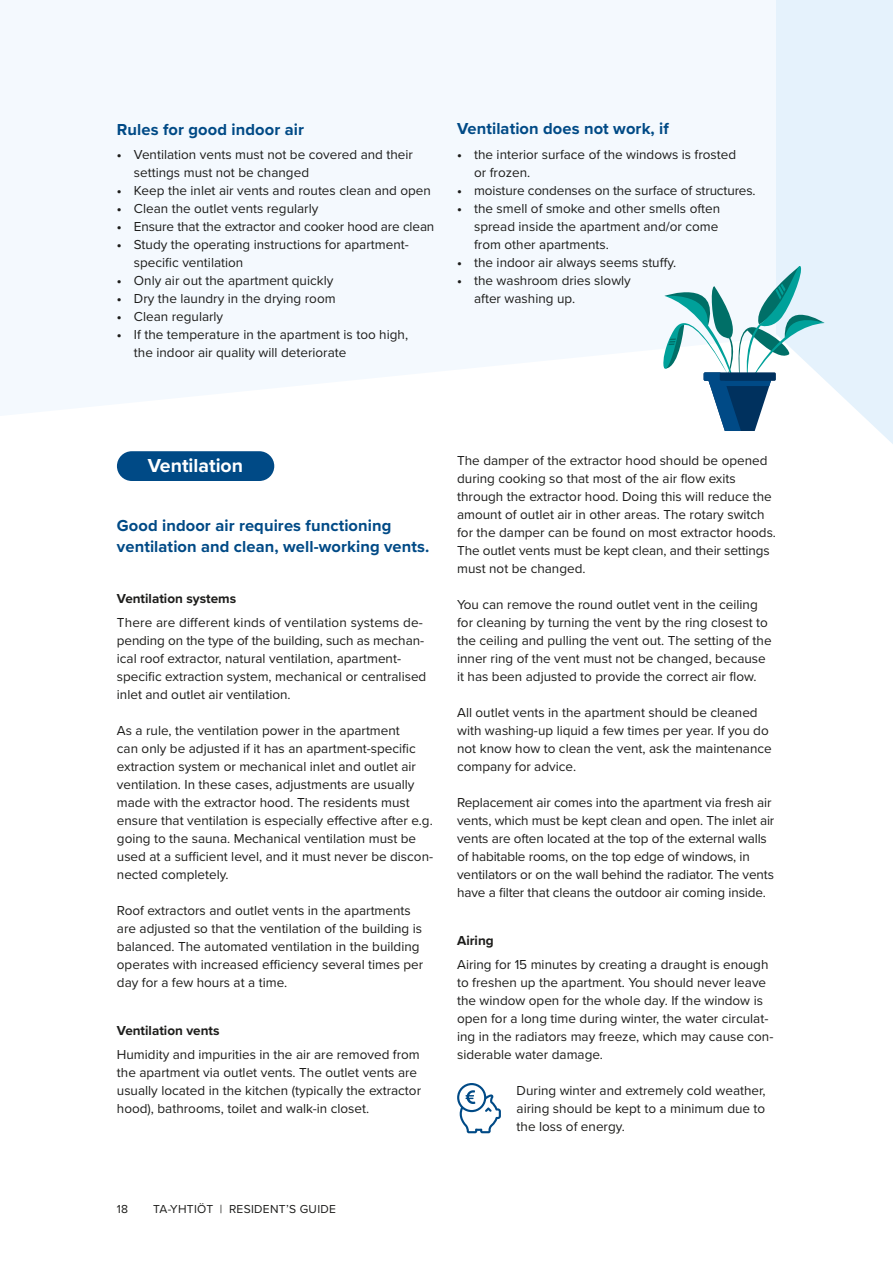
<style>
.page{position:relative;width:893px;height:1263px;background:#fff}
.page>*{position:absolute;margin:0;border:0;box-sizing:border-box;transform-origin:0 0}
.t1{font:700 19.5px "Proxima Nova";color:#fff}
.t2{font:700 16.5px/21px "Proxima Nova";letter-spacing:.005em;color:#004a86}
.t3{font:13.5px/18px "Proxima Nova";color:#1d1d1b}
.t4{font:700 13.5px "Proxima Nova";color:#1d1d1b}
.t5{font:12px "Proxima Nova";letter-spacing:.025em;color:#1d1d1b}
.s1{font-weight:700}
</style>
<div class="page">
<svg style="left:457px;top:1083px;width:44px;height:50px"></svg>
<svg style="left:0;top:0;width:776px;height:416px;fill:#f4f9fe"></svg>
<div style="left:776px;top:0;width:117px;height:444px;background:#e5f2fc"></div>
<svg style="left:663px;top:266px;width:161px;height:165px"></svg>
<div style="left:117px;top:451px;width:157px;height:30px;background:#004a86;border-radius:15px"></div>
<hr style="left:892px;top:915px;width:1px;height:216px;background:#e9f4fd">
<p class="t2" style="left:117px;top:118px;width:189px">Rules for good indoor air</p>
<p class="t3" style="left:134px;top:145px;width:281px;text-indent:-17px"><span class="s1">•</span> Ventilation vents must not be covered and their settings must not be changed</p>
<p class="t3" style="left:117px;top:181px;width:316px"><span class="s1">•</span> Keep the inlet air vents and routes clean and open</p>
<p class="t3" style="left:117px;top:199px;width:203px"><span class="s1">•</span> Clean the outlet vents regularly</p>
<p class="t3" style="left:117px;top:217px;width:319px"><span class="s1">•</span> Ensure that the extractor and cooker hood are clean</p>
<p class="t3" style="left:134px;top:235px;width:276px;text-indent:-17px"><span class="s1">•</span> Study the operating instructions for apartment&shy;specific ventilation</p>
<p class="t3" style="left:117px;top:271px;width:218px"><span class="s1">•</span> Only air out the apartment quickly</p>
<p class="t3" style="left:117px;top:289px;width:220px"><span class="s1">•</span> Dry the laundry in the drying room</p>
<p class="t3" style="left:117px;top:307px;width:108px"><span class="s1">•</span> Clean regularly</p>
<p class="t3" style="left:134px;top:325px;width:276px;text-indent:-17px"><span class="s1">•</span> If the temperature in the apartment is too high, the indoor air quality will deteriorate</p>
<p class="t2" style="left:457px;top:117px;width:213px">Ventilation does not work, if</p>
<p class="t3" style="left:474px;top:145px;width:264px;text-indent:-17px"><span class="s1">•</span> the interior surface of the windows is frosted or frozen.</p>
<p class="t3" style="left:457px;top:181px;width:300px"><span class="s1">•</span> moisture condenses on the surface of structures.</p>
<p class="t3" style="left:474px;top:199px;width:248px;text-indent:-17px"><span class="s1">•</span> the smell of smoke and other smells often spread inside the apartment and/or come from other apartments.</p>
<p class="t3" style="left:457px;top:253px;width:221px"><span class="s1">•</span> the indoor air always seems stuffy.</p>
<p class="t3" style="left:474px;top:271px;width:158px;text-indent:-17px"><span class="s1">•</span> the washroom dries slowly after washing up.</p>
<h1 class="t1" style="left:148px;top:451px;width:97px">Ventilation</h1>
<p class="t2" style="left:117px;top:515px;width:314px">Good indoor air requires functioning ventilation and clean, well-working vents.</p>
<p class="t4" style="left:117px;top:588px;width:121px">Ventilation systems</p>
<p class="t3" style="left:117px;top:613px;width:311px">There are different kinds of ventilation systems de&shy;pending on the type of the building, such as mechan&shy;ical roof extractor, natural ventilation, apartment&shy;specific extraction system, mechanical or centralised inlet and outlet air ventilation.</p>
<p class="t3" style="left:117px;top:721px;width:318px">As a rule, the ventilation power in the apartment<br>can only be adjusted if it has an apartment-specific extraction system or mechanical inlet and outlet air ventilation. In these cases, adjustments are usually made with the extractor hood. The residents must ensure that ventilation is especially effective after e.g. going to the sauna. Mechanical ventilation must be used at a sufficient level, and it must never be discon&shy;nected completely.</p>
<p class="t3" style="left:117px;top:901px;width:308px">Roof extractors and outlet vents in the apartments are adjusted so that the ventilation of the building is balanced. The automated ventilation in the building operates with increased efficiency several times per day for a few hours at a time.</p>
<p class="t4" style="left:117px;top:1020px;width:104px">Ventilation vents</p>
<p class="t3" style="left:117px;top:1045px;width:306px">Humidity and impurities in the air are removed from the apartment via outlet vents. The outlet vents are usually located in the kitchen (typically the extractor hood), bathrooms, toilet and walk-in closet.</p>
<p class="t3" style="left:457px;top:451px;width:320px">The damper of the extractor hood should be opened during cooking so that most of the air flow exits through the extractor hood. Doing this will reduce the amount of outlet air in other areas. The rotary switch for the damper can be found on most extractor hoods.<br>The outlet vents must be kept clean, and their settings must not be changed.</p>
<p class="t3" style="left:457px;top:595px;width:316px">You can remove the round outlet vent in the ceiling for cleaning by turning the vent by the ring closest to the ceiling and pulling the vent out. The setting of the inner ring of the vent must not be changed, because it has been adjusted to provide the correct air flow.</p>
<p class="t3" style="left:457px;top:703px;width:316px">All outlet vents in the apartment should be cleaned with washing-up liquid a few times per year. If you do not know how to clean the vent, ask the maintenance company for advice.</p>
<p class="t3" style="left:457px;top:793px;width:319px">Replacement air comes into the apartment via fresh air vents, which must be kept clean and open. The inlet air vents are often located at the top of the external walls of habitable rooms, on the top edge of windows, in ventilators or on the wall behind the radiator. The vents have a filter that cleans the outdoor air coming inside.</p>
<p class="t4" style="left:457px;top:930px;width:38px">Airing</p>
<p class="t3" style="left:457px;top:955px;width:318px">Airing for 15 minutes by creating a draught is enough to freshen up the apartment. You should never leave the window open for the whole day. If the window is open for a long time during winter, the water circulat&shy;ing in the radiators may freeze, which may cause con&shy;siderable water damage.</p>
<p class="t3" style="left:517px;top:1081px;width:250px;text-align:justify">During winter and extremely cold weather, airing should be kept to a minimum due to the loss of energy.</p>
<p class="t5" style="left:117px;top:1200px;width:13px">18</p>
<p class="t5" style="left:153px;top:1200px;width:184px">TA-YHTIÖT | RESIDENT’S GUIDE</p>
</div>
